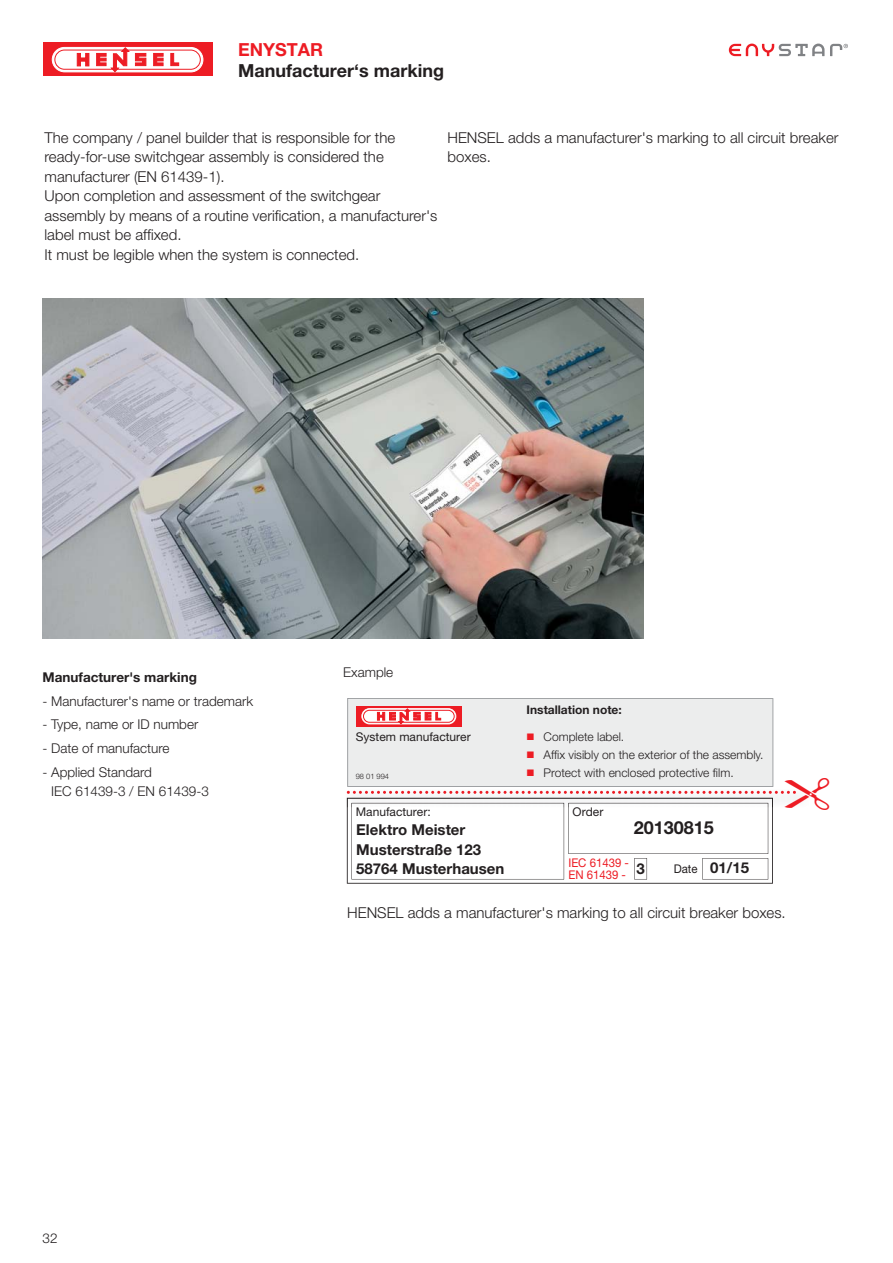
<style>
.page{position:relative;width:893px;height:1263px;background:#fff}
.page>*{position:absolute;margin:0;border:0;box-sizing:border-box;transform-origin:0 0}
.t1{font:700 18px "Helvetica Neue LT Pro";color:#231f20}
.t2{font:700 18px "Helvetica Neue LT Pro";color:#ed1c24}
.t3{font:300 15px/19.5px "Helvetica Neue LT Pro";color:#231f20}
.t4{font:700 15px/19.5px "Helvetica Neue LT Pro";color:#231f20}
.t5{font:300 13.5px/19.5px "Helvetica Neue LT Pro";color:#231f20}
.t6{font:700 13.5px "Helvetica Neue LT Pro";color:#231f20}
.t7{font:300 12px/18px "Helvetica Neue LT Pro";color:#231f20}
.t8{font:12px "Helvetica Neue LT Pro";color:#231f20}
.t9{font:12px/12px "Helvetica Neue LT Pro";color:#ed1c24;scale:.95 1}
.t10{font:700 12px "Helvetica Neue LT Pro";color:#231f20}
.t11{font:12px "Helvetica Neue LT Pro";color:#231f20;scale:.95 1}
.t12{font:300 7.5px "Helvetica Neue LT Pro";color:#231f20}
</style>
<div class="page">
<svg style="left:729px;top:44px;width:95px;height:12px"></svg>
<svg style="left:830px;top:44px;width:18px;height:12px"></svg>
<div style="left:43px;top:43px;width:169px;height:33px;background:#ed1c24"></div>
<svg style="left:52px;top:47px;width:151px;height:25px"></svg>
<img style="left:43px;top:298px;width:601px;height:340px">
<svg style="left:347px;top:698px;width:450px;height:186px"></svg>
<p class="t2" style="left:238px;top:43px;width:87px">ENYSTAR</p>
<p class="t1" style="left:238px;top:65px;width:207px">Manufacturer‘s marking</p>
<p class="t3" style="left:45px;top:130px;width:394px">The company / panel builder that is responsible for the ready-for-use switchgear assembly is considered the manufacturer (EN 61439-1).<br>Upon completion and assessment of the switchgear assembly by means of a routine verification, a manufacturer's label must be affixed.<br>It must be legible when the system is connected.</p>
<p class="t3" style="left:447px;top:130px;width:392px">HENSEL adds a manufacturer's marking to all circuit breaker boxes.</p>
<p class="t6" style="left:43px;top:672px;width:156px">Manufacturer's marking</p>
<p class="t5" style="left:43px;top:693px;width:212px">- Manufacturer's name or trademark</p>
<p class="t5" style="left:43px;top:716px;width:157px">- Type, name or ID number</p>
<p class="t5" style="left:43px;top:740px;width:129px">- Date of manufacture</p>
<p class="t5" style="left:51px;top:764px;width:159px;text-indent:-9px">- Applied Standard<br>IEC 61439-3 / EN 61439-3</p>
<p class="t5" style="left:343px;top:664px;width:52px">Example</p>
<p class="t8" style="left:356px;top:730px;width:116px">System manufacturer</p>
<p class="t12" style="left:356px;top:774px;width:35px">98 01 994</p>
<p class="t10" style="left:527px;top:706px;width:97px">Installation note:</p>
<p class="t7" style="left:544px;top:729px;width:221px">Complete label.<br>Affix visibly on the exterior of the assembly.<br>Protect with enclosed protective film.</p>
<p class="t8" style="left:386px;top:804px;width:5px">f</p>
<p class="t8" style="left:573px;top:804px;width:22px">O d</p>
<p class="t8" style="left:356px;top:804px;width:76px">Manu acturer:</p>
<p class="t8" style="left:582px;top:804px;width:23px">r er</p>
<p class="t4" style="left:356px;top:822px;width:150px">Elektro Meister<br>Musterstraße 123<br>58764 Musterhausen</p>
<p class="t1" style="left:634px;top:821px;width:82px">20130815</p>
<p class="t4" style="left:636px;top:861px;width:10px">3</p>
<p class="t4" style="left:710px;top:860px;width:40px">01/15</p>
<p class="t9" style="left:568px;top:856px;width:65px">IEC 61439 -<br>EN 61439 -</p>
<p class="t11" style="left:674px;top:862px;width:27px">Date</p>
<p class="t3" style="left:347px;top:904px;width:440px">HENSEL adds a manufacturer's marking to all circuit breaker boxes.</p>
<p class="t5" style="left:43px;top:1230px;width:17px">32</p>
</div>
